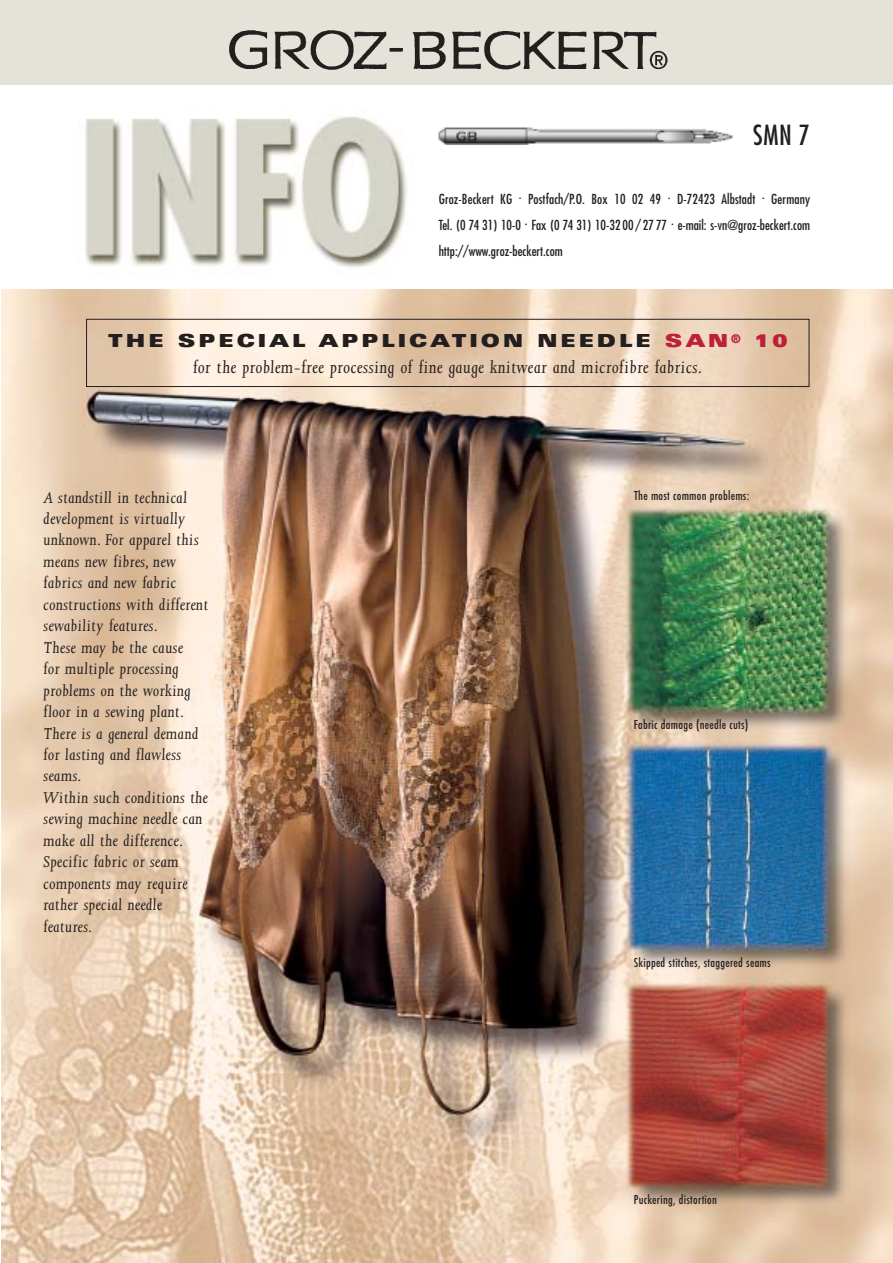
<style>
.page{position:relative;width:893px;height:1263px;background:#fff}
.page>*{position:absolute;margin:0;border:0;box-sizing:border-box;transform-origin:0 0}
.t1{font:condensed 27px "Futura";color:#231f1f}
.t2{font:italic 19.5px "Joanna";letter-spacing:.03em;color:#231f1f}
.t3{font:italic 18px/21.5px "Joanna";letter-spacing:.025em;color:#231f1f}
.t4{font:900 expanded 18px "Univers";letter-spacing:.17em;color:#231f1f}
.t5{font:condensed 13.5px/26.1px "Futura";color:#231f1f;text-align:justify}
.t6{font:500 condensed 13.5px "Futura T";letter-spacing:.02em;color:#231f1f}
.s1{color:#bd203a}
</style>
<div class="page">
<div style="left:0;top:0;width:892px;height:85px;background:#e3e3da"></div>
<img style="left:229px;top:30px;width:439px;height:40px">
<img style="left:1px;top:289px;width:891px;height:974px">
<div style="left:86px;top:319px;width:723px;height:68px;border:1px solid #231f1f"></div>
<img style="left:438px;top:127px;width:296px;height:17px">
<img style="left:85px;top:116px;width:322px;height:159px">
<h1 class="t1" style="left:753px;top:123px;width:58px">SMN 7</h1>
<p class="t5" style="left:438px;top:187px;width:373px">Groz-Beckert KG . Postfach/P.O. Box 10 02 49 . D-72423 Albstadt . Germany Tel. (0 74 31) 10-0 . Fax (0 74 31) 10-32 00 / 27 77 . e-mail: s-vn@groz-beckert.com http://www.groz-beckert.com</p>
<p class="t4" style="left:108px;top:334px;width:681px">THE SPECIAL APPLICATION NEEDLE <span class="s1">SAN</span><sup>®</sup> <span class="s1">10</span></p>
<p class="t2" style="left:193px;top:360px;width:511px">for the problem-free processing of fine gauge knitwear and microfibre fabrics.</p>
<p class="t3" style="left:44px;top:488px;width:145px">A standstill in technical</p>
<p class="t6" style="left:634px;top:490px;width:117px">The most common problems:</p>
<p class="t3" style="left:44px;top:510px;width:166px">development is virtually unknown. For apparel this means new fibres, new fabrics and new fabric constructions with different sewability features.<br>These may be the cause<br>for multiple processing problems on the working floor in a sewing plant.<br>There is a general demand for lasting and flawless seams.<br>Within such conditions the sewing machine needle can make all the difference.<br>Specific fabric or seam components may require rather special needle features.</p>
<p class="t6" style="left:633px;top:719px;width:116px">Fabric damage (needle cuts)</p>
<p class="t6" style="left:633px;top:957px;width:138px">Skipped stitches, staggered seams</p>
<p class="t6" style="left:633px;top:1194px;width:85px">Puckering, distortion</p>
</div>
